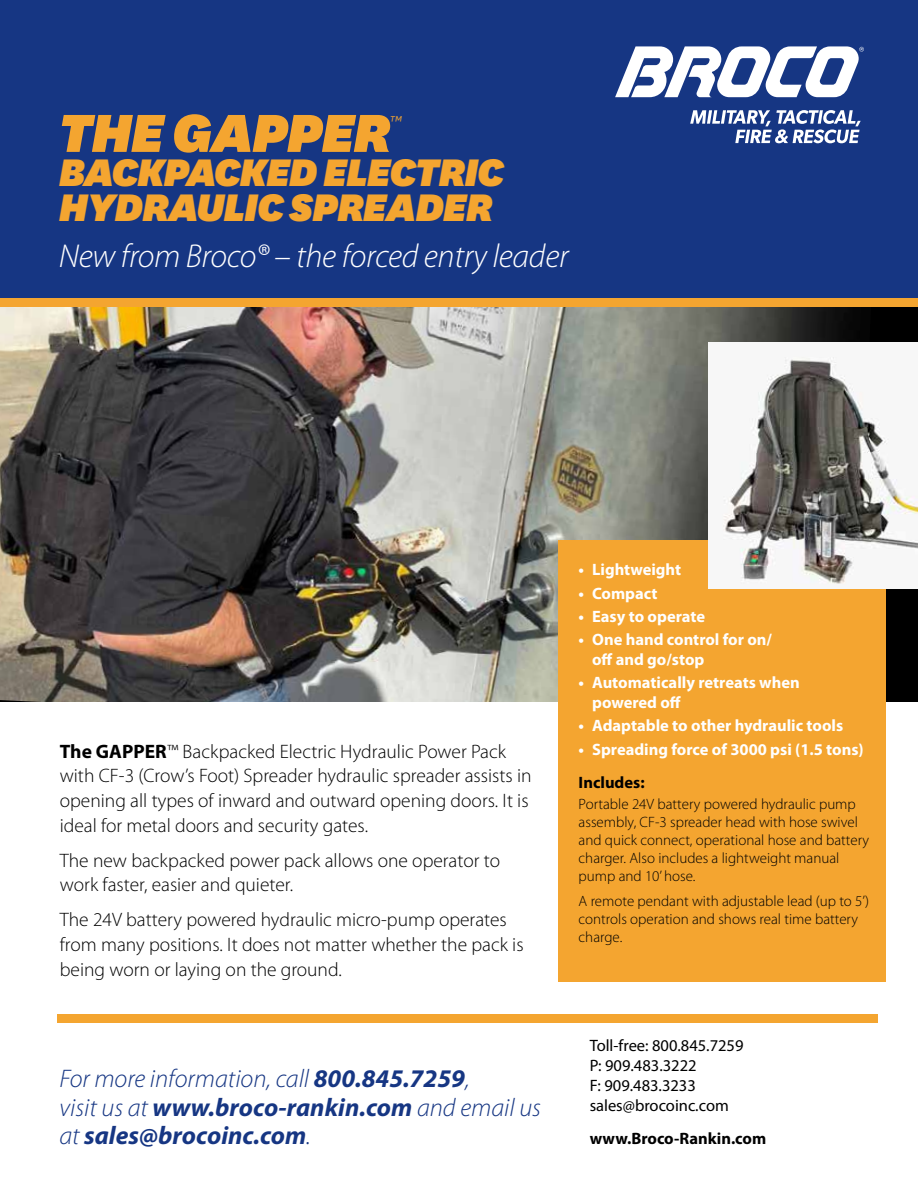
<style>
.page{position:relative;width:918px;height:1188px;background:#fff}
.page>*{position:absolute;margin:0;border:0;box-sizing:border-box;transform-origin:0 0}
.t1{font:italic 900 62.7px "National";letter-spacing:-.02em;color:#f4a530}
.t2{font:italic 900 45px/34.5px "National";letter-spacing:-.02em;color:#f4a530}
.t3{font:italic 300 33.15px "Myriad Pro";letter-spacing:-.01em;color:#fff}
.t4{font:italic 700 25.5px/28.5px "Myriad Pro";color:#163683}
.t5{font:italic 300 21.9px "National";color:#f4a530}
.t6{font:300 19.5px/24.8px "Myriad Pro";color:#000}
.t7{font:700 16.5px/19.8px "Myriad Pro";color:#fff}
.t8{font:16.5px/19.8px "Myriad Pro";color:#000}
.t9{font:700 16.5px "Myriad Pro";color:#000}
.t10{font:300 15px/18px "Myriad Pro";color:#000}
.s1{font-weight:700}
.s2{font-weight:300}
</style>
<div class="page">
<div style="left:0;top:0;width:918px;height:312px;background:#163683"></div>
<img style="left:0;top:307px;width:871px;height:395px">
<div style="left:0;top:298px;width:918px;height:9px;background:#f4a530"></div>
<div style="left:558px;top:540px;width:328px;height:441px;background:#f4a530"></div>
<div style="left:57px;top:1014px;width:821px;height:9px;background:#f4a530"></div>
<svg style="left:690px;top:110px;width:171px;height:33px"></svg>
<svg style="left:615px;top:46px;width:249px;height:51px"></svg>
<img style="left:708px;top:342px;width:210px;height:247px">
<h1 class="t1" style="left:59px;top:89px;width:333px">THE GAPPER</h1>
<p class="t5" style="left:389px;top:109px;width:14px">™</p>
<h2 class="t2" style="left:59px;top:153px;width:447px">BACKPACKED ELECTRIC<br>HYDRAULIC SPREADER</h2>
<h3 class="t3" style="left:59px;top:236px;width:511px">New from Broco® – the forced entry leader</h3>
<p class="t6" style="left:60px;top:739px;width:473px"><span class="s1">The GAPPER</span>™ Backpacked Electric Hydraulic Power Pack with CF-3 (Crow’s Foot) Spreader hydraulic spreader assists in opening all types of inward and outward opening doors. It is ideal for metal doors and security gates.</p>
<p class="t6" style="left:60px;top:848px;width:442px">The new backpacked power pack allows one operator to work faster, easier and quieter.</p>
<p class="t6" style="left:60px;top:907px;width:465px">The 24V battery powered hydraulic micro-pump operates from many positions. It does not matter whether the pack is being worn or laying on the ground.</p>
<h3 class="t4" style="left:59px;top:1063px;width:483px"><span class="s2">For more information, call</span> 800.845.7259<span class="s2">,<br>visit us at</span> www.broco-rankin.com <span class="s2">and email us at</span> sales@brocoinc.com<span class="s2">.</span></h3>
<p class="t7" style="left:579px;top:559px;width:104px">• Lightweight</p>
<p class="t7" style="left:579px;top:583px;width:81px">• Compact</p>
<p class="t7" style="left:579px;top:606px;width:128px">• Easy to operate</p>
<p class="t7" style="left:592px;top:629px;width:181px;text-indent:-13px">• One hand control for on/ off and go/stop</p>
<p class="t7" style="left:592px;top:672px;width:209px;text-indent:-13px">• Automatically retreats when powered off</p>
<p class="t7" style="left:579px;top:716px;width:266px">• Adaptable to other hydraulic tools</p>
<p class="t7" style="left:579px;top:739px;width:287px">• Spreading force of 3000 psi (1.5 tons)</p>
<p class="t9" style="left:579px;top:771px;width:68px">Includes:</p>
<p class="t10" style="left:579px;top:795px;width:292px">Portable 24V battery powered hydraulic pump assembly, CF-3 spreader head with hose swivel and quick connect, operational hose and battery charger. Also includes a lightweight manual pump and 10’ hose.</p>
<p class="t10" style="left:579px;top:892px;width:292px">A remote pendant with adjustable lead (up to 5’) controls operation and shows real time battery charge.</p>
<p class="t8" style="left:590px;top:1036px;width:155px">Toll-free: 800.845.7259<br>P: 909.483.3222<br>F: 909.483.3233 sales@brocoinc.com</p>
<p class="t9" style="left:590px;top:1128px;width:178px">www.Broco-Rankin.com</p>
</div>
